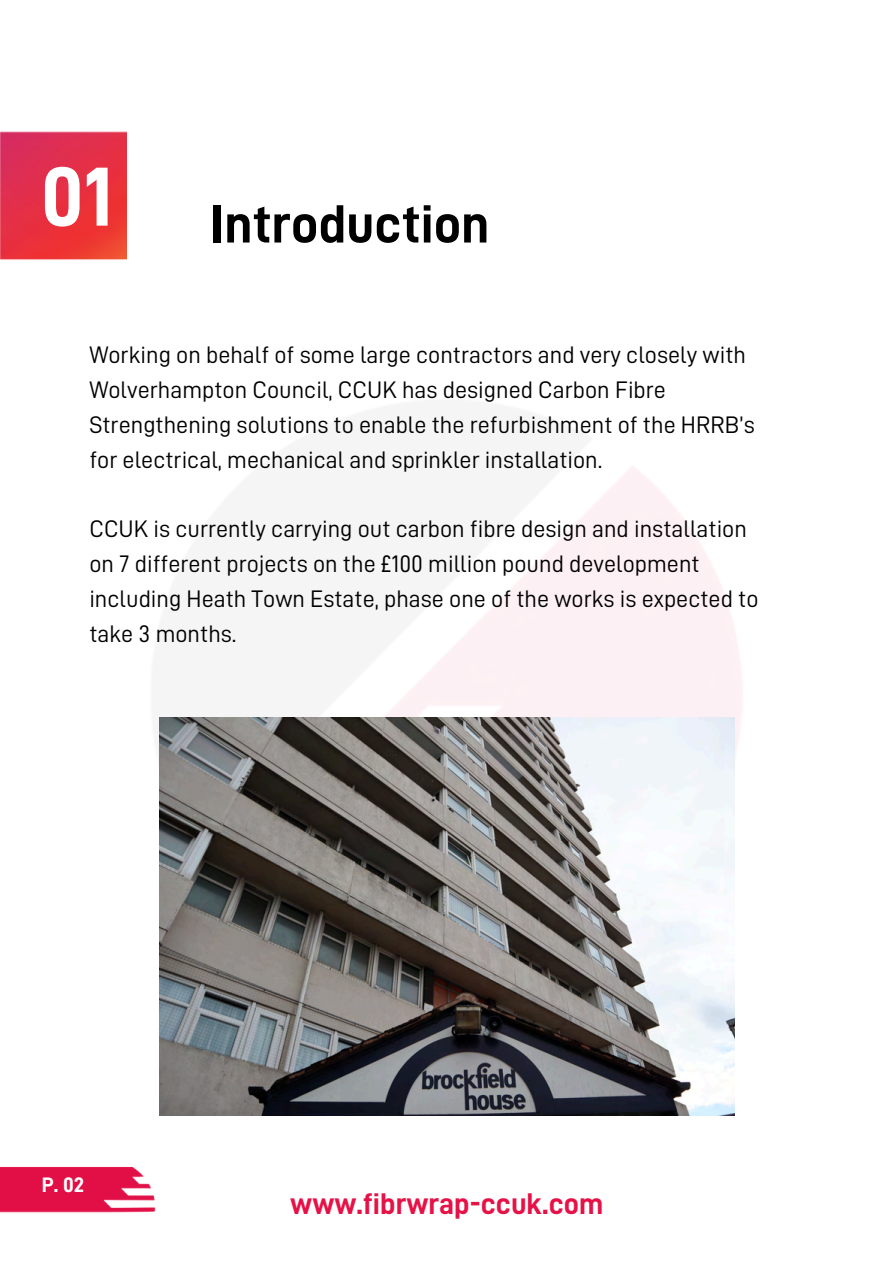
<style>
.page{position:relative;width:894px;height:1264px;background:#fff}
.page>*{position:absolute;margin:0;border:0;box-sizing:border-box;transform-origin:0 0}
.t1{font:84px "D DIN Bold";color:#fff}
.t2{font:54px "D DIN Bold";color:#000}
.t3{font:30px "D DIN Bold";color:#e61147}
.t4{font:24px/34.8px "D DIN";color:#000}
.t5{font:21px "D DIN Bold";color:#fff}
</style>
<div class="page">
<img style="left:0;top:131px;width:126px;height:129px">
<img style="left:0;top:1166px;width:156px;height:47px">
<img style="left:159px;top:466px;width:584px;height:650px">
<img style="left:159px;top:717px;width:575px;height:398px">
<p class="t1" style="left:41px;top:156px;width:74px">01</p>
<h3 class="t2" style="left:210px;top:198px;width:280px">Introduction</h3>
<h3 class="t4" style="left:89px;top:337px;width:666px">Working on behalf of some large contractors and very closely with Wolverhampton Council, CCUK has designed Carbon Fibre Strengthening solutions to enable the refurbishment of the HRRB’s for electrical, mechanical and sprinkler installation.</h3>
<p class="t4" style="left:89px;top:512px;width:670px">CCUK is currently carrying out carbon fibre design and installation on 7 different projects on the £100 million pound development including Heath Town Estate, phase one of the works is expected to take 3 months.</p>
<p class="t5" style="left:42px;top:1174px;width:44px">P. 02</p>
<p class="t3" style="left:290px;top:1188px;width:314px">www.fibrwrap-ccuk.com</p>
</div>
